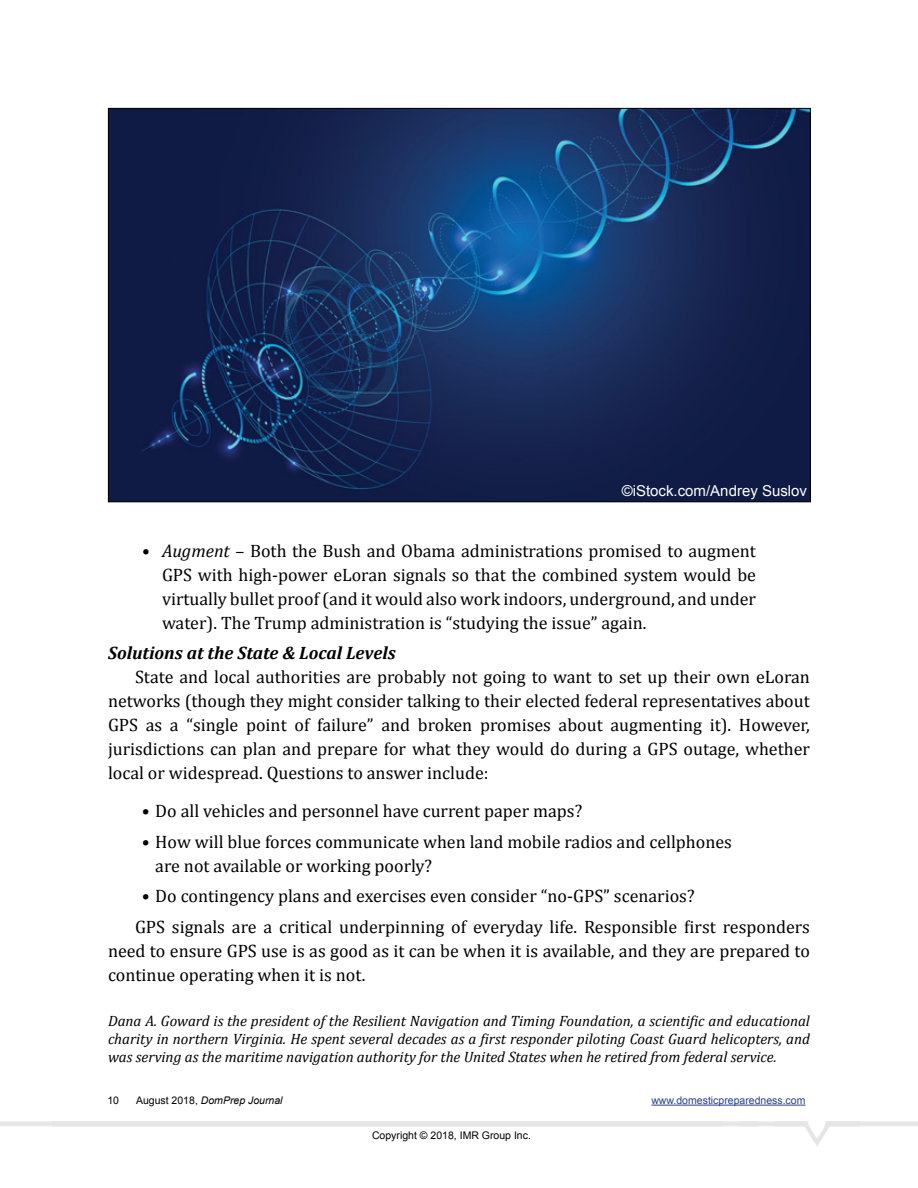
<style>
.page{position:relative;width:918px;height:1188px;background:#fff}
.page>*{position:absolute;margin:0;border:0;box-sizing:border-box;transform-origin:0 0}
.t1{font:18px/24px "Cambria";color:#000}
.t2{font:italic 700 18px "Cambria";color:#000}
.t3{font:italic 15px/18px "Cambria";color:#000;text-align:justify}
.t4{font:15px "Arial";color:#fff}
.t5{font:10.5px "Arial";color:#000}
.t6{font:10.5px "Arial";color:#25408f}
.t7{font:italic 10.5px "Arial";color:#000}
.s1{font-style:italic}
.s2{font-style:normal}
</style>
<div class="page">
<hr style="left:651px;top:1105px;width:154px;height:1px;background:#25408f">
<img style="left:110px;top:110px;width:699px;height:390px">
<p class="t4" style="left:622px;top:481px;width:187px">©iStock.com/Andrey Suslov</p>
<p class="t1" style="left:162px;top:538px;width:596px;text-align:justify;text-indent:-20px"><span class="s1">• Augment</span> – Both the Bush and Obama administrations promised to augment GPS with high-power eLoran signals so that the combined system would be virtually bullet proof (and it would also work indoors, underground, and under water). The Trump administration is “studying the issue” again.</p>
<p class="t2" style="left:108px;top:642px;width:289px">Solutions at the State &amp; Local Levels</p>
<p class="t1" style="left:108px;top:665px;width:704px;text-align:justify;text-indent:27px">State and local authorities are probably not going to want to set up their own eLoran networks (though they might consider talking to their elected federal representatives about GPS as a “single point of failure” and broken promises about augmenting it). However, jurisdictions can plan and prepare for what they would do during a GPS outage, whether local or widespread. Questions to answer include:</p>
<p class="t1" style="left:142px;top:799px;width:442px">• Do all vehicles and personnel have current paper maps?</p>
<p class="t1" style="left:155px;top:829px;width:578px;text-indent:-14px">• How will blue forces communicate when land mobile radios and cellphones are not available or working poorly?</p>
<p class="t1" style="left:135px;top:881px;width:677px;line-height:30.8px;text-indent:7px">• Do contingency plans and exercises even consider “no-GPS” scenarios?<br>GPS signals are a critical underpinning of everyday life. Responsible first responders</p>
<p class="t1" style="left:108px;top:939px;width:703px">need to ensure GPS use is as good as it can be when it is available, and they are prepared to continue operating when it is not.</p>
<p class="t3" style="left:108px;top:1012px;width:703px">Dana A. Goward is the president of the Resilient Navigation and Timing Foundation, a scientific and educational charity in northern Virginia. He spent several decades as a first responder piloting Coast Guard helicopters, and was serving as the maritime navigation authority for the United States when he retired from federal service.</p>
<p class="t5" style="left:107px;top:1093px;width:13px">10</p>
<p class="t7" style="left:136px;top:1094px;width:148px"><span class="s2">August 2018,</span> DomPrep Journal</p>
<p class="t6" style="left:651px;top:1093px;width:156px">www.domesticpreparedness.com</p>
<p class="t5" style="left:372px;top:1128px;width:160px">Copyright © 2018, IMR Group Inc.</p>
</div>
